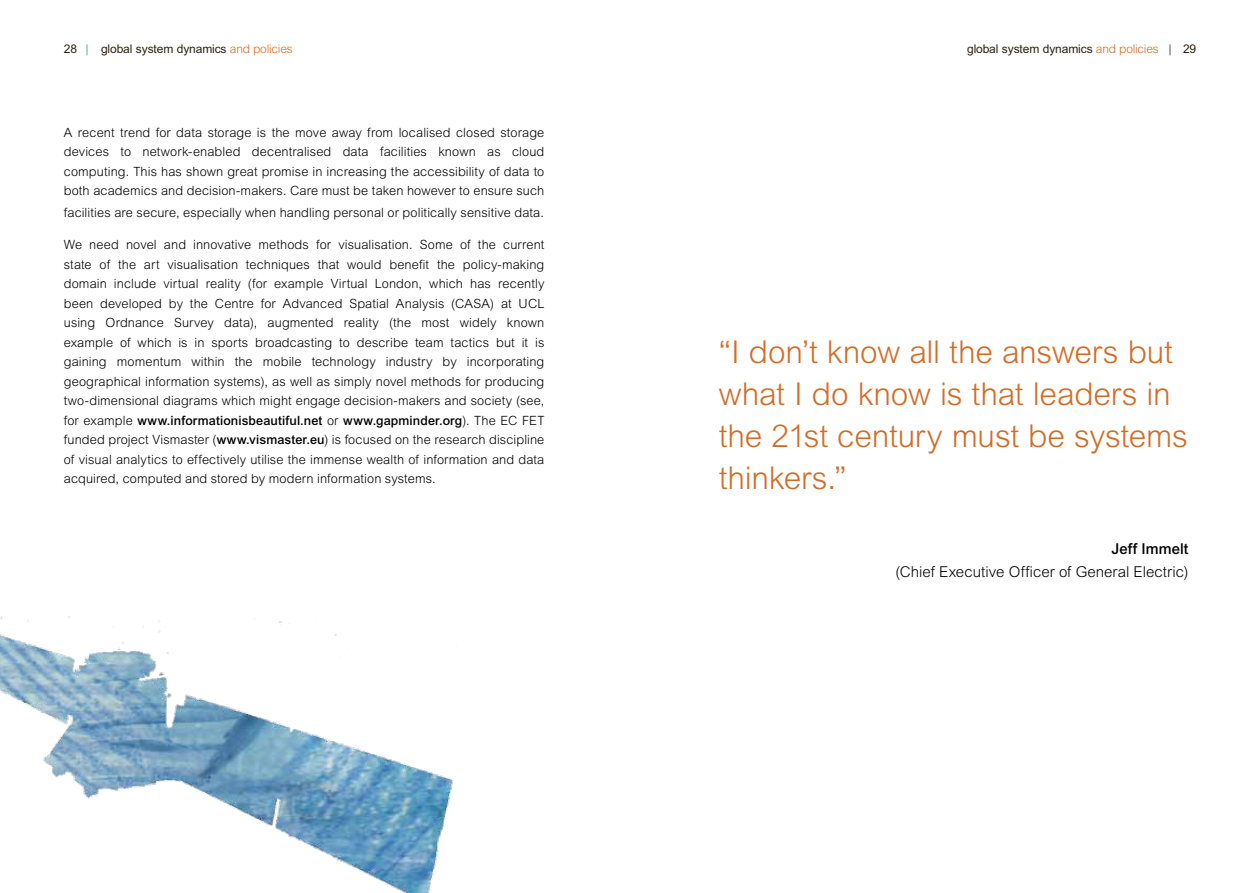
<style>
.page{position:relative;width:1259px;height:893px;background:#fff}
.page>*{position:absolute;margin:0;border:0;box-sizing:border-box;transform-origin:0 0}
.t1{font:300 31.5px/42px "Arial MT Std";letter-spacing:-.005em;color:#d16c27}
.t2{font:300 15px "Arial MT Std";color:#000}
.t3{font:500 15px "Arial MT Std";letter-spacing:.005em;color:#000}
.t4{font:300 12.75px/19.5px "Arial MT Std";letter-spacing:.01em;color:#000;text-align:justify}
.t5{font:12px "Arial MT Std";letter-spacing:-.01em;color:#2d2011}
.s1{font-weight:300;color:#138830}
.s2{font-weight:300;color:#d16c27}
.s3{font-weight:300;color:#000}
.s4{font-weight:500}
</style>
<div class="page">
<img style="left:0;top:616px;width:454px;height:277px">
<p class="t5" style="left:64px;top:42px;width:230px">28 <span class="s1">|</span> global system dynamics <span class="s2">and policies</span></p>
<p class="t5" style="left:967px;top:42px;width:231px">global system dynamics <span class="s2">and policies</span> <span class="s3">|</span> 29</p>
<p class="t4" style="left:64px;top:123px;width:482px">A recent trend for data storage is the move away from localised closed storage devices to network-enabled decentralised data facilities known as cloud computing. This has shown great promise in increasing the accessibility of data to both academics and decision-makers. Care must be taken however to ensure such</p>
<p class="t4" style="left:64px;top:203px;width:482px">facilities are secure, especially when handling personal or politically sensitive data.</p>
<p class="t4" style="left:64px;top:235px;width:482px">We need novel and innovative methods for visualisation. Some of the current state of the art visualisation techniques that would benefit the policy-making domain include virtual reality (for example Virtual London, which has recently been developed by the Centre for Advanced Spatial Analysis (CASA) at UCL using Ordnance Survey data), augmented reality (the most widely known example of which is in sports broadcasting to describe team tactics but it is gaining momentum within the mobile technology industry by incorporating geographical information systems), as well as simply novel methods for producing two-dimensional diagrams which might engage decision-makers and society (see, for example <span class="s4">www.informationisbeautiful.net</span> or <span class="s4">www.gapminder.org</span>). The EC FET funded project Vismaster (<span class="s4">www.vismaster.eu</span>) is focused on the research discipline of visual analytics to effectively utilise the immense wealth of information and data acquired, computed and stored by modern information systems.</p>
<h1 class="t1" style="left:719px;top:331px;width:470px">“I don’t know all the answers but what I do know is that leaders in the 21st century must be systems thinkers.”</h1>
<p class="t3" style="left:1111px;top:540px;width:78px">Jeff Immelt</p>
<p class="t2" style="left:895px;top:563px;width:294px">(Chief Executive Officer of General Electric)</p>
</div>
